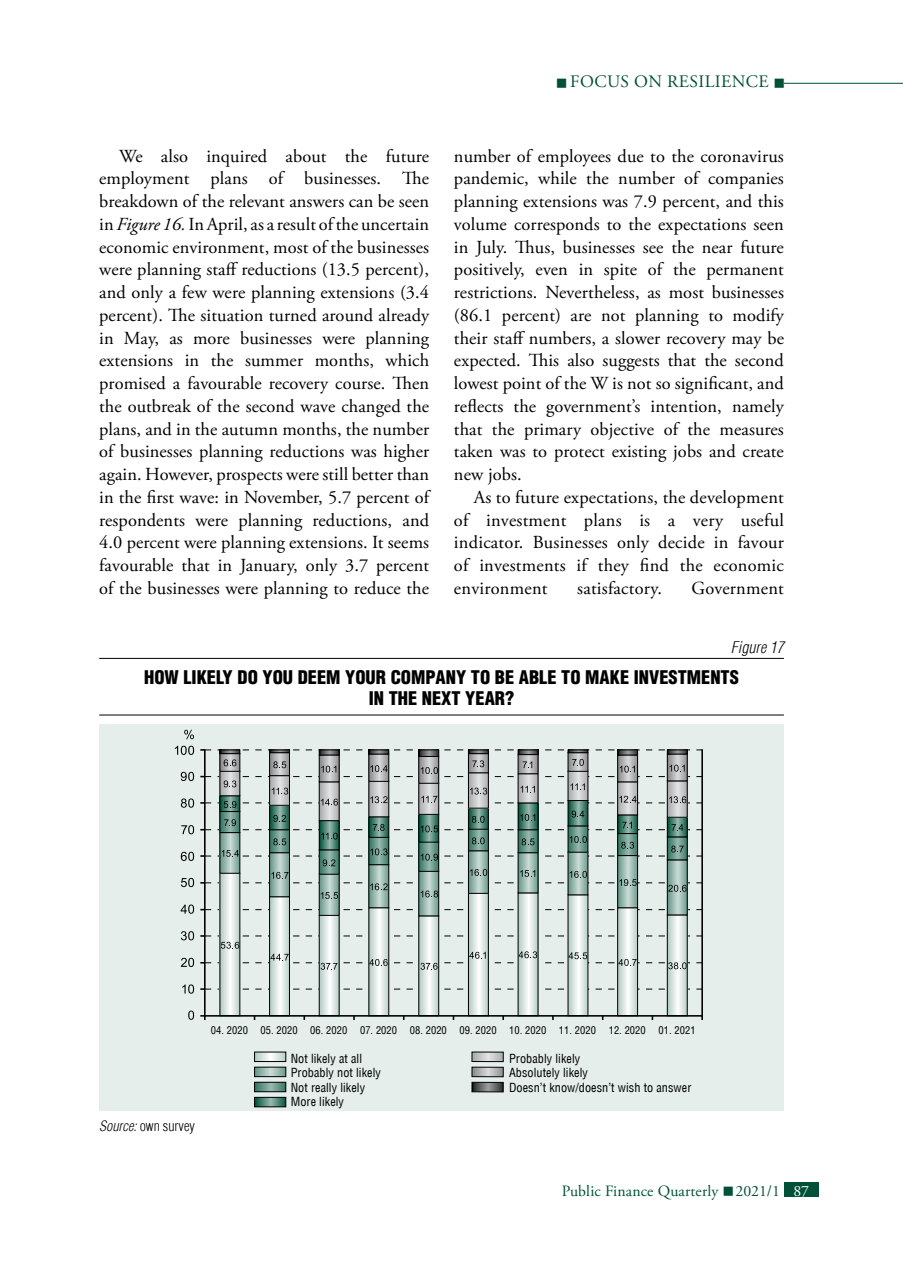
<style>
.page{position:relative;width:903px;height:1275px;background:#fff}
.page>*{position:absolute;margin:0;border:0;box-sizing:border-box;transform-origin:0 0}
.t1{font:18.38px/22.8px "Adobe Garamond Pro";letter-spacing:.005em;color:#000;text-align:justify}
.t2{font:900 condensed 18.38px/21px "H Helvetica";color:#000;text-align:center}
.t3{font:17.5px "Adobe Garamond Pro";letter-spacing:.09em;color:#005138}
.t4{font:15.75px "Adobe Garamond Pro";color:#005138}
.t5{font:italic 300 condensed 15.75px "H Helvetica";letter-spacing:.005em;color:#000}
.t6{font:300 condensed 14px "H Helvetica";color:#000}
.t7{font:condensed 12.25px "H Helvetica";letter-spacing:.005em;color:#000}
.t8{font:condensed 10.5px "H Helvetica";letter-spacing:.005em;color:#000}
.s1{font-style:italic}
.s2{color:#fff}
</style>
<div class="page">
<hr style="left:784px;top:83px;width:119px;height:1px;background:#005138">
<div style="left:784px;top:1182px;width:35px;height:15px;background:#005138"></div>
<hr style="left:99px;top:658px;width:685px;height:1px;background:#000">
<hr style="left:99px;top:715px;width:685px;height:1px;background:#000">
<div style="left:99px;top:724px;width:685px;height:387px;background:#e6eeeb"></div>
<svg style="left:200px;top:988px;width:501px;height:2px"></svg>
<svg style="left:200px;top:909px;width:501px;height:1px"></svg>
<svg style="left:200px;top:749px;width:502px;height:2px"></svg>
<svg style="left:200px;top:1015px;width:6px;height:5px"></svg>
<hr style="left:204px;top:750px;width:2px;height:266px;background:#000">
<hr style="left:701px;top:750px;width:2px;height:266px;background:#000">
<svg style="left:669px;top:917px;width:16px;height:97px"></svg>
<div style="left:667px;top:915px;width:20px;height:101px;border:1px solid #000"></div>
<svg style="left:619px;top:909px;width:17px;height:105px"></svg>
<div style="left:617px;top:907px;width:21px;height:109px;border:1px solid #000"></div>
<svg style="left:570px;top:899px;width:16px;height:115px"></svg>
<svg style="left:520px;top:899px;width:16px;height:115px"></svg>
<svg style="left:470px;top:899px;width:17px;height:115px"></svg>
<div style="left:468px;top:893px;width:21px;height:123px;border:1px solid #000"></div>
<svg style="left:420px;top:918px;width:17px;height:96px"></svg>
<div style="left:418px;top:916px;width:21px;height:100px;border:1px solid #000"></div>
<svg style="left:371px;top:909px;width:16px;height:105px"></svg>
<svg style="left:321px;top:917px;width:16px;height:97px"></svg>
<div style="left:319px;top:915px;width:20px;height:101px;border:1px solid #000"></div>
<svg style="left:271px;top:899px;width:17px;height:115px"></svg>
<div style="left:269px;top:896px;width:21px;height:120px;border:1px solid #000"></div>
<svg style="left:222px;top:899px;width:16px;height:115px"></svg>
<svg style="left:669px;top:899px;width:16px;height:14px"></svg>
<div style="left:667px;top:860px;width:20px;height:55px;border:1px solid #000"></div>
<svg style="left:619px;top:899px;width:17px;height:7px"></svg>
<div style="left:617px;top:855px;width:21px;height:53px;border:1px solid #000"></div>
<svg style="left:420px;top:899px;width:17px;height:15px"></svg>
<div style="left:418px;top:871px;width:21px;height:45px;border:1px solid #000"></div>
<svg style="left:371px;top:899px;width:16px;height:7px"></svg>
<div style="left:369px;top:864px;width:20px;height:44px;border:1px solid #000"></div>
<svg style="left:321px;top:899px;width:16px;height:15px"></svg>
<div style="left:319px;top:874px;width:20px;height:42px;border:1px solid #000"></div>
<svg style="left:669px;top:756px;width:16px;height:3px"></svg>
<div style="left:667px;top:754px;width:20px;height:27px;border:1px solid #000"></div>
<svg style="left:619px;top:757px;width:17px;height:2px"></svg>
<div style="left:617px;top:755px;width:21px;height:27px;border:1px solid #000"></div>
<svg style="left:570px;top:754px;width:16px;height:5px"></svg>
<svg style="left:520px;top:756px;width:16px;height:3px"></svg>
<svg style="left:470px;top:755px;width:17px;height:4px"></svg>
<div style="left:468px;top:753px;width:21px;height:20px;border:1px solid #000"></div>
<svg style="left:420px;top:758px;width:17px;height:1px"></svg>
<div style="left:418px;top:756px;width:21px;height:27px;border:1px solid #000"></div>
<svg style="left:371px;top:756px;width:16px;height:3px"></svg>
<div style="left:369px;top:754px;width:20px;height:28px;border:1px solid #000"></div>
<svg style="left:321px;top:757px;width:16px;height:2px"></svg>
<div style="left:319px;top:755px;width:20px;height:27px;border:1px solid #000"></div>
<svg style="left:271px;top:754px;width:17px;height:5px"></svg>
<div style="left:269px;top:752px;width:21px;height:24px;border:1px solid #000"></div>
<svg style="left:222px;top:755px;width:16px;height:4px"></svg>
<div style="left:220px;top:753px;width:20px;height:18px;border:1px solid #000"></div>
<div style="left:667px;top:750px;width:20px;height:4px;border:1px solid #000"></div>
<svg style="left:619px;top:752px;width:17px;height:1px"></svg>
<div style="left:617px;top:750px;width:21px;height:5px;border:1px solid #000"></div>
<div style="left:568px;top:750px;width:20px;height:3px;border:1px solid #000"></div>
<svg style="left:520px;top:752px;width:16px;height:1px"></svg>
<div style="left:518px;top:750px;width:20px;height:5px;border:1px solid #000"></div>
<div style="left:468px;top:750px;width:21px;height:4px;border:1px solid #000"></div>
<svg style="left:420px;top:752px;width:17px;height:3px"></svg>
<div style="left:418px;top:750px;width:21px;height:7px;border:1px solid #000"></div>
<div style="left:369px;top:750px;width:20px;height:4px;border:1px solid #000"></div>
<svg style="left:321px;top:752px;width:16px;height:1px"></svg>
<div style="left:319px;top:750px;width:20px;height:5px;border:1px solid #000"></div>
<div style="left:269px;top:750px;width:21px;height:3px;border:1px solid #000"></div>
<div style="left:220px;top:750px;width:20px;height:4px;border:1px solid #000"></div>
<hr style="left:205px;top:1015px;width:497px;height:2px;background:#000">
<svg style="left:200px;top:935px;width:502px;height:35px"></svg>
<svg style="left:200px;top:759px;width:502px;height:140px"></svg>
<svg style="left:188px;top:1011px;width:6px;height:9px"></svg>
<svg style="left:182px;top:984px;width:12px;height:10px"></svg>
<svg style="left:181px;top:958px;width:13px;height:9px"></svg>
<svg style="left:181px;top:931px;width:13px;height:9px"></svg>
<svg style="left:181px;top:904px;width:13px;height:10px"></svg>
<svg style="left:181px;top:878px;width:13px;height:9px"></svg>
<svg style="left:181px;top:852px;width:13px;height:9px"></svg>
<svg style="left:181px;top:825px;width:13px;height:9px"></svg>
<svg style="left:181px;top:798px;width:13px;height:10px"></svg>
<svg style="left:181px;top:772px;width:13px;height:9px"></svg>
<svg style="left:175px;top:746px;width:19px;height:9px"></svg>
<svg style="left:184px;top:730px;width:10px;height:9px"></svg>
<svg style="left:256px;top:1054px;width:28px;height:6px"></svg>
<div style="left:254px;top:1052px;width:32px;height:10px;border:1px solid #000"></div>
<svg style="left:256px;top:1069px;width:28px;height:6px"></svg>
<div style="left:254px;top:1067px;width:32px;height:10px;border:1px solid #000"></div>
<svg style="left:256px;top:1084px;width:28px;height:6px"></svg>
<div style="left:254px;top:1082px;width:32px;height:10px;border:1px solid #000"></div>
<svg style="left:256px;top:1099px;width:28px;height:6px"></svg>
<div style="left:254px;top:1097px;width:32px;height:10px;border:1px solid #000"></div>
<svg style="left:474px;top:1054px;width:27px;height:6px"></svg>
<div style="left:472px;top:1052px;width:31px;height:10px;border:1px solid #000"></div>
<svg style="left:474px;top:1069px;width:27px;height:6px"></svg>
<div style="left:472px;top:1067px;width:31px;height:10px;border:1px solid #000"></div>
<svg style="left:474px;top:1084px;width:27px;height:6px"></svg>
<div style="left:472px;top:1082px;width:31px;height:10px;border:1px solid #000"></div>
<p class="t3" style="left:556px;top:71px;width:231px">■ Focus on Resilience ■</p>
<p class="t1" style="left:99px;top:145px;width:333px;text-indent:20px">We also inquired about the future employment plans of businesses. The breakdown of the relevant answers can be seen in <span class="s1">Figure 16.</span>In April, as a result of the uncertain economic environment, most of the businesses were planning staff reductions (13.5 percent), and only a few were planning extensions (3.4 percent). The situation turned around already in May, as more businesses were planning extensions in the summer months, which promised a favourable recovery course. Then the outbreak of the second wave changed the plans, and in the autumn months, the number of businesses planning reductions was higher again. However, prospects were still better than in the first wave: in November, 5.7 percent of respondents were planning reductions, and 4.0 percent were planning extensions. It seems favourable that in January, only 3.7 percent of the businesses were planning to reduce the</p>
<p class="t1" style="left:454px;top:145px;width:331px">number of employees due to the coronavirus pandemic, while the number of companies planning extensions was 7.9 percent, and this volume corresponds to the expectations seen in July. Thus, businesses see the near future positively, even in spite of the permanent restrictions. Nevertheless, as most businesses (86.1 percent) are not planning to modify their staff numbers, a slower recovery may be expected. This also suggests that the second lowest point of the W is not so significant, and reflects the government’s intention, namely that the primary objective of the measures taken was to protect existing jobs and create new jobs.</p>
<p class="t1" style="left:454px;top:486px;width:331px;text-indent:20px">As to future expectations, the development of investment plans is a very useful indicator. Businesses only decide in favour of investments if they find the economic environment</p>
<p class="t1" style="left:577px;top:577px;width:86px">satisfactory.</p>
<p class="t1" style="left:691px;top:577px;width:94px">Government</p>
<p class="t5" style="left:731px;top:638px;width:55px">Figure 17</p>
<p class="t2" style="left:144px;top:666px;width:596px">HOW LIKELY DO YOU DEEM YOUR COMPANY TO BE ABLE TO MAKE INVESTMENTS<br>IN THE NEXT YEAR?</p>
<p class="t6" style="left:99px;top:1118px;width:97px"><span class="s1">Source:</span> own survey</p>
<p class="t8" style="left:211px;top:1023px;width:486px">04. 2020 05. 2020 06. 2020 07. 2020 08. 2020 09. 2020 10. 2020 11. 2020 12. 2020 01. 2021</p>
<p class="t7" style="left:291px;top:1050px;width:73px">Not likely at all</p>
<p class="t7" style="left:509px;top:1050px;width:73px">Probably likely</p>
<p class="t7" style="left:291px;top:1065px;width:92px">Probably not likely</p>
<p class="t7" style="left:509px;top:1065px;width:80px">Absolutely likely</p>
<p class="t7" style="left:291px;top:1080px;width:76px">Not really likely</p>
<p class="t7" style="left:509px;top:1080px;width:184px">Doesn’t know/doesn’t wish to answer</p>
<p class="t7" style="left:291px;top:1094px;width:55px">More likely</p>
<p class="t4" style="left:562px;top:1181px;width:249px">Public Finance Quarterly ■ 2021/1 <span class="s2">87</span></p>
</div>
